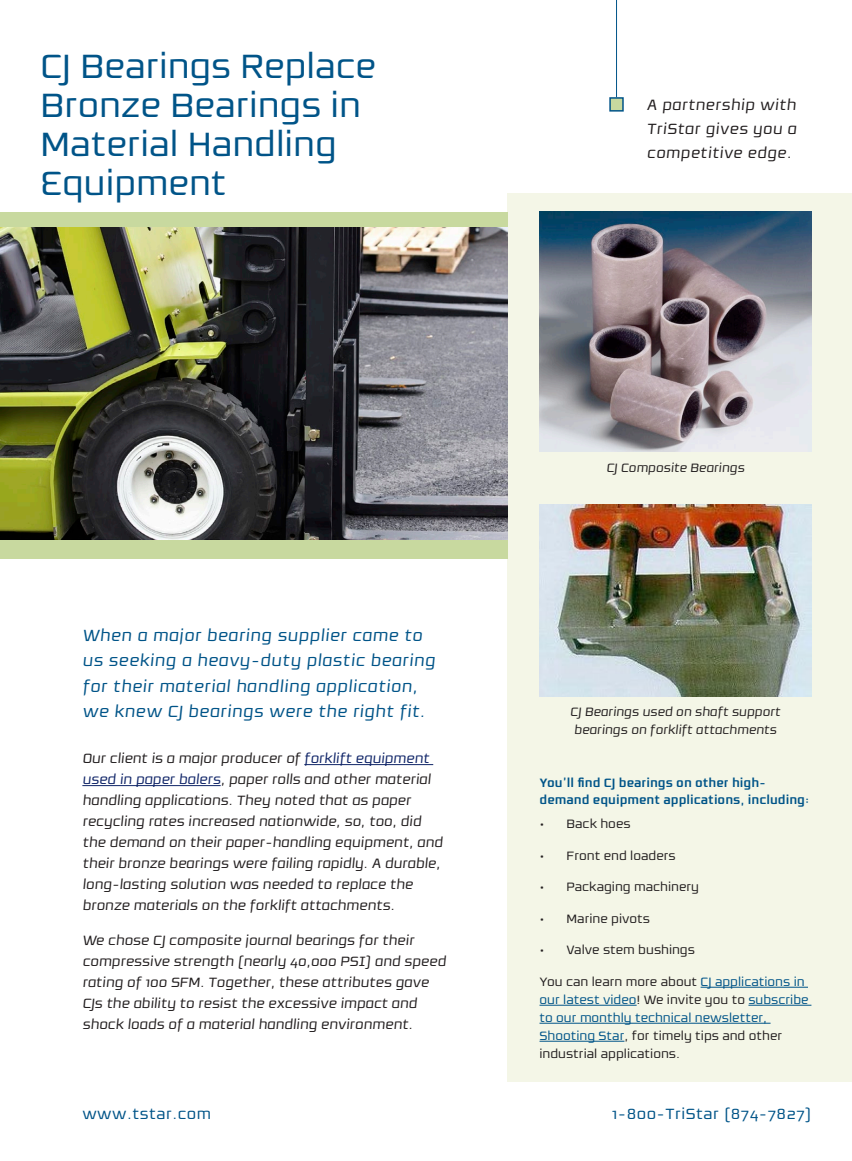
<style>
.page{position:relative;width:852px;height:1161px;background:#fff}
.page>*{position:absolute;margin:0;border:0;box-sizing:border-box;transform-origin:0 0}
.Headline{font:37.5px/39px "Resea";color:#005488}
.Headline-2{font:italic 18px/25.5px "Resea";letter-spacing:.03em;color:#005488}
.Headline-3{font:italic 16.5px/24px "Resea";letter-spacing:.03em;color:#231f20;text-align:justify}
.Headline-4{font:16.5px "Resea";letter-spacing:.03em;color:#005488}
.Body_Text{font:italic 15px/21px "Resea";color:#231f20}
.Sidebar_Text{font:13.5px/18px "Resea";color:#005488}
.Sidebar_Text-2{font:italic 13.5px/18px "Resea";color:#231f20}
.t1{font:13.5px "Resea";color:#231f20}
.Subheadline{font:700 13.5px/16.5px "Resea";color:#005488}
.s1{color:#102568}
.s2{color:#231f20}
</style>
<div class="page">
<hr style="left:615px;top:0;width:1px;height:97px;background:#005488">
<div style="left:609px;top:97px;width:14px;height:15px;background:#c8d99f;border:2px solid #005488"></div>
<div style="left:507px;top:193px;width:344px;height:889px;background:#f4f6e7"></div>
<div style="left:0;top:212px;width:507px;height:346px;background:#c8d99f"></div>
<img style="left:539px;top:504px;width:271px;height:192px">
<hr style="left:304px;top:764px;width:129px;height:1px;background:#102568">
<hr style="left:82px;top:785px;width:138px;height:1px;background:#102568">
<hr style="left:700px;top:987px;width:107px;height:1px;background:#005488">
<hr style="left:539px;top:1005px;width:97px;height:1px;background:#005488">
<hr style="left:748px;top:1005px;width:63px;height:1px;background:#005488">
<hr style="left:539px;top:1023px;width:231px;height:1px;background:#005488">
<hr style="left:539px;top:1041px;width:85px;height:1px;background:#005488">
<img style="left:0;top:228px;width:507px;height:312px">
<img style="left:539px;top:212px;width:271px;height:240px">
<p class="Headline" style="left:40px;top:46px;width:337px">CJ Bearings Replace<br>Bronze Bearings in<br>Material Handling<br>Equipment</p>
<p class="Headline-3" style="left:646px;top:93px;width:151px">A partnership with TriStar gives you a competitive edge.</p>
<p class="Headline-2" style="left:82px;top:622px;width:354px">When a major bearing supplier came to us seeking a heavy-duty plastic bearing for their material handling application, we knew CJ bearings were the right fit.</p>
<p class="Body_Text" style="left:82px;top:748px;width:361px">Our client is a major producer of <span class="s1">forklift equipment used in paper balers</span>, paper rolls and other material handling applications. They noted that as paper recycling rates increased nationwide, so, too, did the demand on their paper-handling equipment, and their bronze bearings were failing rapidly. A durable, long-lasting solution was needed to replace the bronze materials on the forklift attachments.</p>
<p class="Body_Text" style="left:82px;top:929px;width:365px">We chose CJ composite journal bearings for their compressive strength (nearly 40,000 PSI) and speed rating of 100 SFM. Together, these attributes gave CJs the ability to resist the excessive impact and shock loads of a material handling environment.</p>
<p class="Sidebar_Text-2" style="left:606px;top:458px;width:139px">CJ Composite Bearings</p>
<p class="Sidebar_Text-2" style="left:570px;top:703px;width:212px">CJ Bearings used on shaft support bearings on forklift attachments</p>
<p class="Subheadline" style="left:539px;top:774px;width:271px">You’ll find CJ bearings on other high&shy;demand equipment applications, including:</p>
<p class="t1" style="left:539px;top:817px;width:92px">• Back hoes</p>
<p class="t1" style="left:539px;top:848px;width:138px">• Front end loaders</p>
<p class="t1" style="left:539px;top:880px;width:161px">• Packaging machinery</p>
<p class="t1" style="left:539px;top:911px;width:112px">• Marine pivots</p>
<p class="t1" style="left:539px;top:943px;width:157px">• Valve stem bushings</p>
<p class="Sidebar_Text" style="left:539px;top:972px;width:270px"><span class="s2">You can learn more about</span> CJ applications in our latest video<span class="s2">! We invite you to</span> subscribe to our monthly technical newsletter, Shooting Star<span class="s2">, for timely tips and other industrial applications.</span></p>
<p class="Headline-4" style="left:82px;top:1105px;width:130px">www.tstar.com</p>
<p class="Headline-4" style="left:611px;top:1105px;width:201px">1-800-TriStar (874-7827)</p>
</div>
